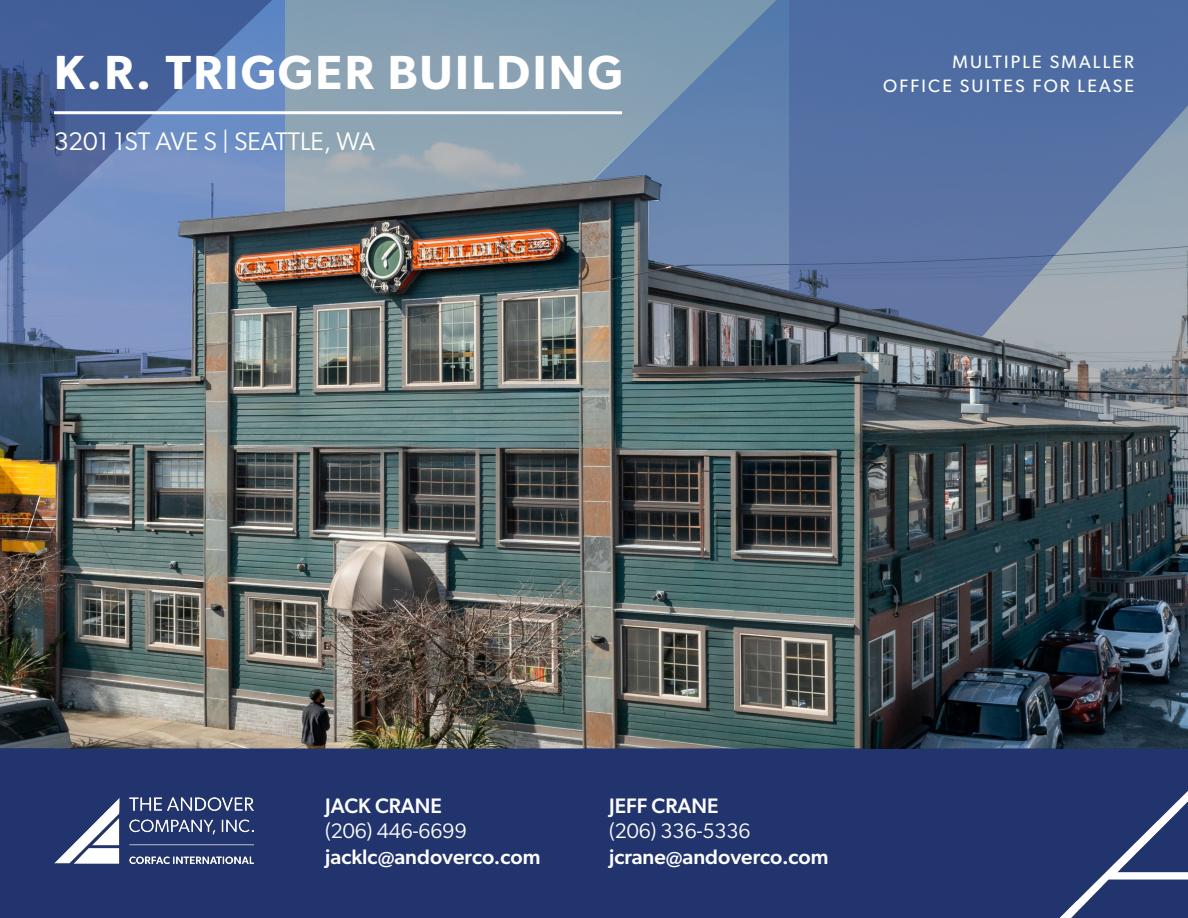
<style>
.page{position:relative;width:1188px;height:918px;background:#fff}
.page>*{position:absolute;margin:0;border:0;box-sizing:border-box;transform-origin:0 0}
.t1{font:600 48px "Gibson";letter-spacing:.05em;color:#fff}
.t2{font:25.5px "Gibson";color:#fff}
.t3{font:500 21px "Gibson";color:#fff}
.t4{font:21px "Gibson";color:#fff}
.t5{font:18px "Gibson";letter-spacing:.12em;color:#fff}
</style>
<div class="page">
<svg style="left:0;top:0;width:285px;height:176px;background:#516ea5"></svg>
<div style="left:789px;top:0;width:399px;height:176px;background:#506da3"></div>
<svg style="left:285px;top:0;width:504px;height:176px;background:#819bb1"></svg>
<img style="left:0;top:176px;width:1188px;height:572px">
<div style="left:0;top:748px;width:1018px;height:170px;background:#22346d"></div>
<img style="left:54px;top:797px;width:200px;height:67px">
<div style="left:0;top:748px;width:54px;height:54px;background:#22346d"></div>
<img style="left:1018px;top:748px;width:170px;height:170px">
<hr style="left:54px;top:111px;width:568px;height:3px;background:#fff">
<p class="t1" style="left:54px;top:44px;width:571px">K.R. TRIGGER BUILDING</p>
<p class="t5" style="left:953px;top:51px;width:183px">MULTIPLE SMALLER</p>
<p class="t5" style="left:883px;top:75px;width:252px">OFFICE SUITES FOR LEASE</p>
<p class="t2" style="left:54px;top:126px;width:323px">3201 1ST AVE S | SEATTLE, WA</p>
<p class="t3" style="left:325px;top:793px;width:118px">JACK CRANE</p>
<p class="t4" style="left:325px;top:819px;width:143px">(206) 446-6699</p>
<p class="t3" style="left:325px;top:844px;width:217px">jacklc@andoverco.com</p>
<p class="t3" style="left:609px;top:793px;width:111px">JEFF CRANE</p>
<p class="t4" style="left:609px;top:819px;width:143px">(206) 336-5336</p>
<p class="t3" style="left:609px;top:844px;width:221px">jcrane@andoverco.com</p>
</div>
